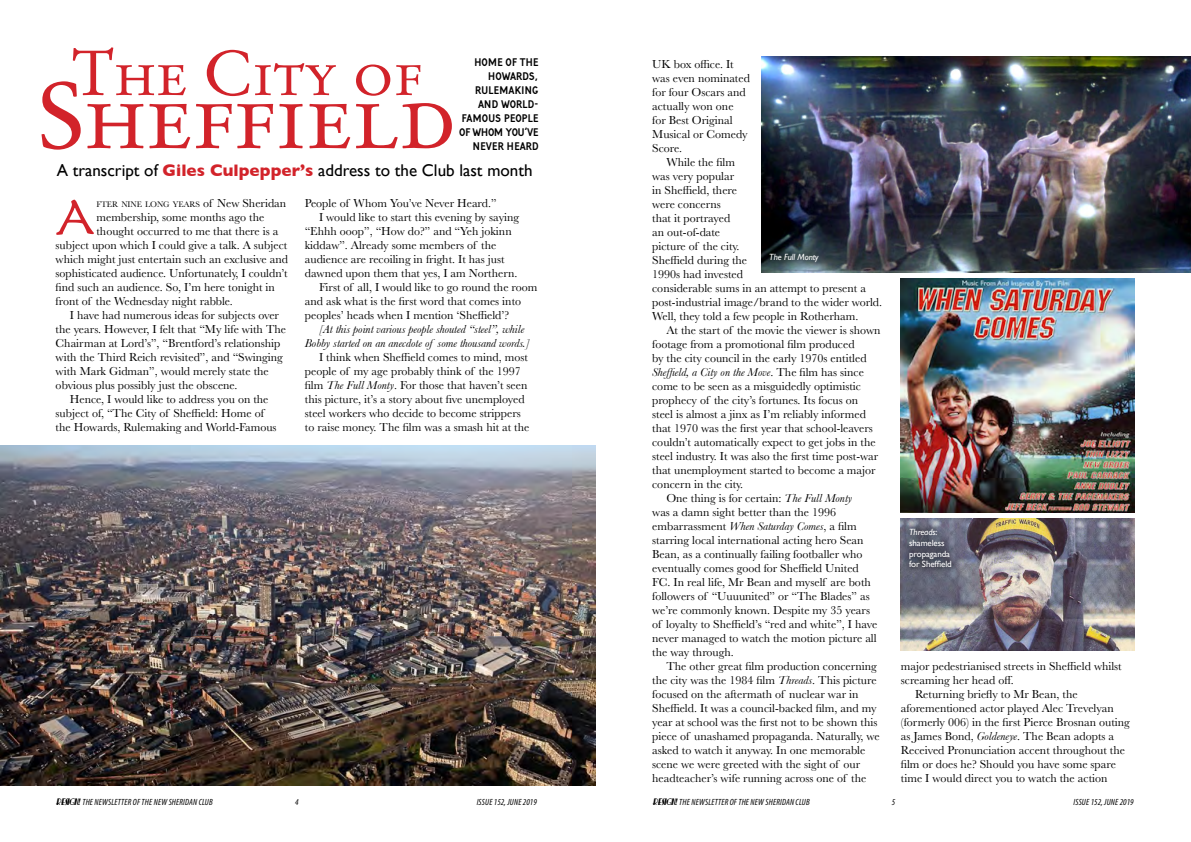
<style>
.page{position:relative;width:1191px;height:842px;background:#fff}
.page>*{position:absolute;margin:0;border:0;box-sizing:border-box;transform-origin:0 0}
.t1{font:93px "Ae Stem Gar Sc 3";color:#d2232a}
.t2{font:63px "Ae Stem Gar Sc 3";color:#d2232a}
.Body_text{font:58.5px "Herculanum";color:#d2232a}
.Picture_caption{font:17px "Gill Sans";color:#000}
.Body_text-2{font:12.5px/14px "AES Ministry Display";letter-spacing:-.015em;color:#000;text-align:right}
.Body_text-3{font:12px/14px "Baskerville";color:#000}
.Body_text-4{font:italic 12px/14px "Baskerville";color:#000}
.t3{font:italic condensed 9px "Myriad Pro";letter-spacing:.02em;color:#000}
.Picture_caption-2{font:9px/10.8px "Gill Sans";letter-spacing:-.01em;color:#fff}
.Picture_caption-3{font:italic 9px "Gill Sans";letter-spacing:-.01em;color:#fff}
.Body_text-5{font:8.4px "Baskerville";color:#000}
.s1{font-weight:700;color:#d2232a}
.s2{font-size:12px}
.s3{font-style:italic}
.s4{font-family:"Nickerbocker";font-stretch:normal}
</style>
<div class="page">
<img style="left:0;top:446px;width:595px;height:339px">
<img style="left:761px;top:57px;width:430px;height:215px">
<img style="left:901px;top:278px;width:233px;height:235px">
<img style="left:901px;top:518px;width:233px;height:132px">
<div style="left:761px;top:245px;width:66px;height:26px;background:#000;opacity:.43"></div>
<div style="left:900px;top:520px;width:60px;height:56px;background:#000;opacity:.43"></div>
<p class="t2" style="left:72px;top:35px;width:351px">The City of</p>
<p class="Body_text-2" style="left:459px;top:55px;width:81px">HOME OF THE<br>HOWARDS,<br>RULEMAKING<br>AND WORLD-<br>FAMOUS PEOPLE<br>OF WHOM YOU’VE<br>NEVER HEARD</p>
<p class="t1" style="left:38px;top:60px;width:420px">Sheffield</p>
<p class="Picture_caption" style="left:57px;top:161px;width:477px">A transcript of <span class="s1">Giles Culpepper’s</span> address to the Club last month</p>
<p class="Body_text" style="left:56px;top:180px;width:41px">A</p>
<p class="Body_text-5" style="left:96px;top:199px;width:191px">FTER NINE LONG YEARS <span class="s2">of New Sheridan</span></p>
<p class="Body_text-3" style="left:305px;top:196px;width:193px">People of Whom You’ve Never Heard.”</p>
<p class="Body_text-3" style="left:305px;top:210px;width:216px;text-indent:14px">I would like to start this evening by saying “Ehhh ooop”, “How do?” and “Yeh jokinn kiddaw”. Already some members of the audience are recoiling in fright. It has just dawned upon them that yes, I am Northern.</p>
<p class="Body_text-3" style="left:305px;top:280px;width:234px;text-indent:14px">First of all, I would like to go round the room and ask what is the first word that comes into peoples’ heads when I mention ‘Sheffield’?</p>
<p class="Body_text-4" style="left:305px;top:322px;width:226px;text-indent:14px">[At this point various people shouted “steel”, while<br>Bobby started on an anecdote of some thousand words.]</p>
<p class="Body_text-3" style="left:305px;top:350px;width:226px;text-indent:14px">I think when Sheffield comes to mind, most people of my age probably think of the 1997 film <span class="s3">The Full Monty</span>. For those that haven’t seen this picture, it’s a story about five unemployed steel workers who decide to become strippers to raise money. The film was a smash hit at the</p>
<p class="Body_text-3" style="left:96px;top:210px;width:169px">membership, some months ago the</p>
<p class="Body_text-3" style="left:96px;top:224px;width:183px">thought occurred to me that there is a</p>
<p class="Body_text-3" style="left:56px;top:238px;width:233px">subject upon which I could give a talk. A subject</p>
<p class="Body_text-3" style="left:56px;top:252px;width:234px">which might just entertain such an exclusive and</p>
<p class="Body_text-3" style="left:56px;top:266px;width:233px">sophisticated audience. Unfortunately, I couldn’t</p>
<p class="Body_text-3" style="left:56px;top:280px;width:221px">find such an audience. So, I’m here tonight in</p>
<p class="Body_text-3" style="left:56px;top:294px;width:179px">front of the Wednesday night rabble.</p>
<p class="Body_text-3" style="left:56px;top:308px;width:232px;text-indent:14px">I have had numerous ideas for subjects over the years. However, I felt that “My life with The Chairman at Lord’s”, “Brentford’s relationship with the Third Reich revisited”, and “Swinging with Mark Gidman”, would merely state the obvious plus possibly just the obscene.</p>
<p class="Body_text-3" style="left:56px;top:392px;width:222px;text-indent:14px">Hence, I would like to address you on the subject of, “The City of Sheffield: Home of the Howards, Rulemaking and World-Famous</p>
<p class="Body_text-3" style="left:652px;top:57px;width:99px">UK box office. It was even nominated for four Oscars and actually won one for Best Original<br>Musical or Comedy<br>Score.</p>
<p class="Body_text-3" style="left:652px;top:155px;width:231px;text-indent:14px">While the film<br>was very popular<br>in Sheffield, there<br>were concerns<br>that it portrayed<br>an out-of-date<br>picture of the city.<br>Sheffield during the<br>1990s had invested<br>considerable sums in an attempt to present a post-industrial image/brand to the wider world.<br>Well, they told a few people in Rotherham.</p>
<p class="Body_text-3" style="left:652px;top:323px;width:230px;text-indent:14px">At the start of the movie the viewer is shown footage from a promotional film produced<br>by the city council in the early 1970s entitled <span class="s3">Sheffield, a City on the Move</span>. The film has since come to be seen as a misguidedly optimistic prophecy of the city’s fortunes. Its focus on steel is almost a jinx as I’m reliably informed that 1970 was the first year that school-leavers couldn’t automatically expect to get jobs in the steel industry. It was also the first time post-war that unemployment started to become a major concern in the city.</p>
<p class="Body_text-3" style="left:652px;top:491px;width:227px;text-indent:14px">One thing is for certain: <span class="s3">The Full Monty<br></span>was a damn sight better than the 1996 embarrassment <span class="s3">When Saturday Comes</span>, a film starring local international acting hero Sean Bean, as a continually failing footballer who eventually comes good for Sheffield United FC. In real life, Mr Bean and myself are both followers of “Uuuunited” or “The Blades” as we’re commonly known. Despite my 35 years of loyalty to Sheffield’s “red and white”, I have never managed to watch the motion picture all the way through.</p>
<p class="Body_text-3" style="left:652px;top:659px;width:229px;text-indent:14px">The other great film production concerning the city was the 1984 film <span class="s3">Threads</span>. This picture focused on the aftermath of nuclear war in Sheffield. It was a council-backed film, and my year at school was the first not to be shown this piece of unashamed propaganda. Naturally, we asked to watch it anyway. In one memorable scene we were greeted with the sight of our headteacher’s wife running across one of the</p>
<p class="Body_text-3" style="left:901px;top:659px;width:222px">major pedestrianised streets in Sheffield whilst screaming her head off.</p>
<p class="Picture_caption-3" style="left:769px;top:252px;width:51px">The Full Monty</p>
<p class="Picture_caption-2" style="left:909px;top:526px;width:44px"><span class="s3">Threads</span>: shameless propaganda for Sheffield</p>
<p class="Body_text-3" style="left:901px;top:687px;width:230px;text-indent:14px">Returning briefly to Mr Bean, the aforementioned actor played Alec Trevelyan (formerly 006) in the first Pierce Brosnan outing as James Bond, <span class="s3">Goldeneye</span>. The Bean adopts a Received Pronunciation accent throughout the film or does he? Should you have some spare time I would direct you to watch the action</p>
<p class="t3" style="left:56px;top:796px;width:159px"><span class="s4">RESIGN!</span>THE NEWSLETTER OF THE NEW SHERIDAN CLUB</p>
<p class="t3" style="left:295px;top:796px;width:5px">4</p>
<p class="t3" style="left:477px;top:796px;width:62px">ISSUE 152, JUNE 2019</p>
<p class="t3" style="left:652px;top:796px;width:159px"><span class="s4">RESIGN!</span>THE NEWSLETTER OF THE NEW SHERIDAN CLUB</p>
<p class="t3" style="left:892px;top:796px;width:5px">5</p>
<p class="t3" style="left:1073px;top:796px;width:62px">ISSUE 152, JUNE 2019</p>
</div>
